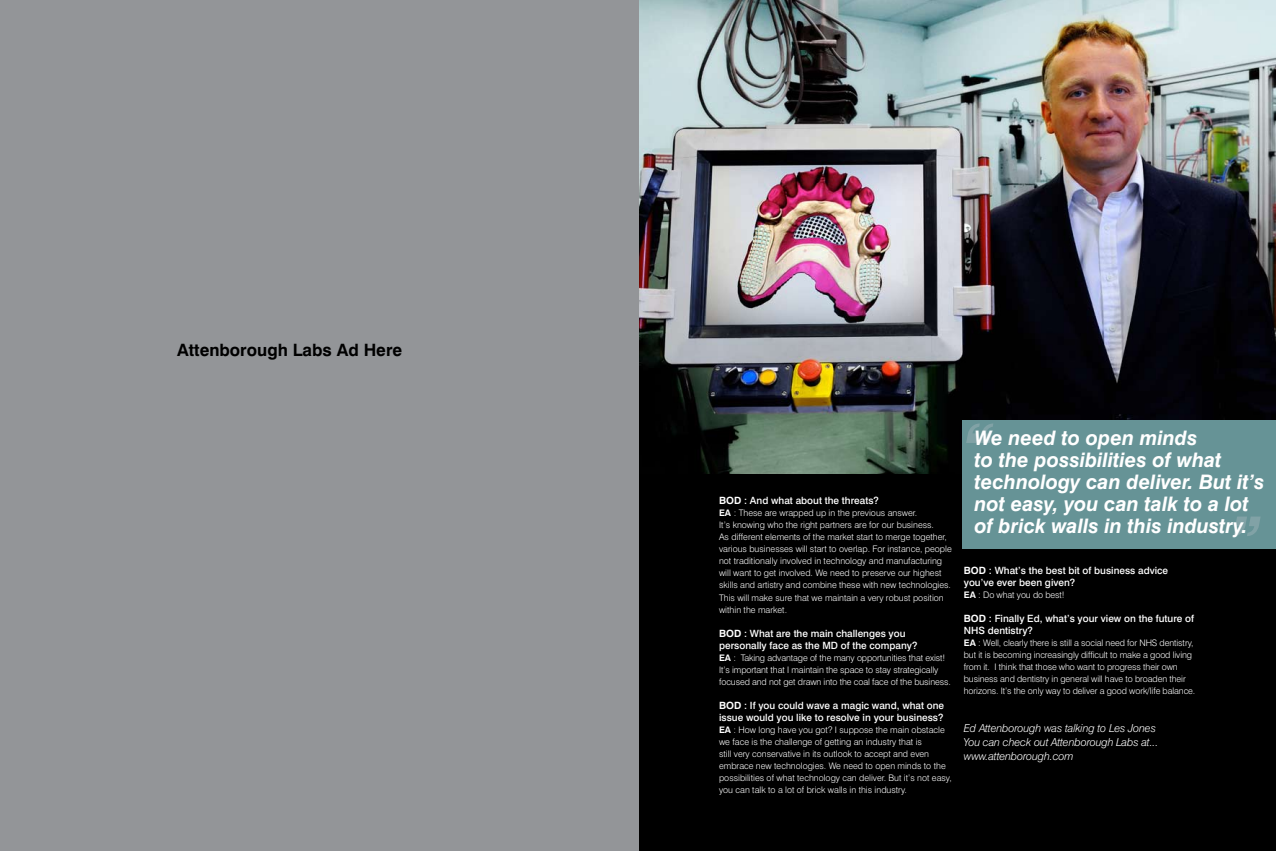
<style>
.page{position:relative;width:1276px;height:851px;background:#fff}
.page>*{position:absolute;margin:0;border:0;box-sizing:border-box;transform-origin:0 0}
.t1{font:italic 700 72px "Swiss 721 BT";color:#81a2a6}
.t2{font:italic 700 20px/22px "Swiss 721 BT";color:#fff}
.t3{font:700 17px "Swiss 721 BT";color:#000}
.t4{font:italic 300 11px/14px "Swiss 721 BT";letter-spacing:-.01em;color:#fff}
.t5{font:500 10px/12px "Swiss 721 BT";color:#fff}
.t6{font:300 9px/12px "Swiss 721 BT";color:#fff}
.s1{font-weight:700}
</style>
<div class="page">
<div style="left:638px;top:426px;width:638px;height:424px;background:#000"></div>
<img style="left:638px;top:0;width:638px;height:473px">
<div style="left:0;top:0;width:638px;height:850px;background:#939598"></div>
<div style="left:962px;top:420px;width:314px;height:128px;background:#669396"></div>
<h3 class="t3" style="left:177px;top:339px;width:226px">Attenborough Labs Ad Here</h3>
<p class="t5" style="left:719px;top:494px;width:161px"><span class="s1">BOD</span> : And what about the threats?</p>
<p class="t6" style="left:719px;top:507px;width:234px"><span class="s1">EA</span> : These are wrapped up in the previous answer.<br>It’s knowing who the right partners are for our business.<br>As different elements of the market start to merge together, various businesses will start to overlap. For instance, people not traditionally involved in technology and manufacturing will want to get involved. We need to preserve our highest skills and artistry and combine these with new technologies.<br>This will make sure that we maintain a very robust position within the market.</p>
<p class="t5" style="left:719px;top:626px;width:200px"><span class="s1">BOD</span> : What are the main challenges you personally face as the MD of the company?</p>
<p class="t6" style="left:719px;top:651px;width:233px"><span class="s1">EA</span> : Taking advantage of the many opportunities that exist!<br>It’s important that I maintain the space to stay strategically focused and not get drawn into the coal face of the business.</p>
<p class="t5" style="left:719px;top:698px;width:227px"><span class="s1">BOD</span> : If you could wave a magic wand, what one issue would you like to resolve in your business?</p>
<p class="t6" style="left:719px;top:723px;width:234px"><span class="s1">EA</span> : How long have you got? I suppose the main obstacle we face is the challenge of getting an industry that is<br>still very conservative in its outlook to accept and even embrace new technologies. We need to open minds to the possibilities of what technology can deliver. But it’s not easy, you can talk to a lot of brick walls in this industry.</p>
<h1 class="t1" style="left:960px;top:407px;width:34px">“</h1>
<h2 class="t2" style="left:974px;top:427px;width:291px">We need to open minds<br>to the possibilities of what technology can deliver. But it’s not easy, you can talk to a lot of brick walls in this industry.</h2>
<h1 class="t1" style="left:1227px;top:498px;width:34px">”</h1>
<p class="t5" style="left:964px;top:564px;width:206px"><span class="s1">BOD</span> : What’s the best bit of business advice you’ve ever been given?</p>
<p class="t6" style="left:964px;top:589px;width:102px"><span class="s1">EA</span> : Do what you do best!</p>
<p class="t5" style="left:964px;top:612px;width:232px"><span class="s1">BOD</span> : Finally Ed, what’s your view on the future of<br>NHS dentistry?</p>
<p class="t6" style="left:964px;top:637px;width:233px"><span class="s1">EA</span> : Well, clearly there is still a social need for NHS dentistry, but it is becoming increasingly difficult to make a good living from it. I think that those who want to progress their own business and dentistry in general will have to broaden their horizons. It’s the only way to deliver a good work/life balance.</p>
<p class="t4" style="left:964px;top:720px;width:196px">Ed Attenborough was talking to Les Jones<br>You can check out Attenborough Labs at... www.attenborough.com</p>
</div>
